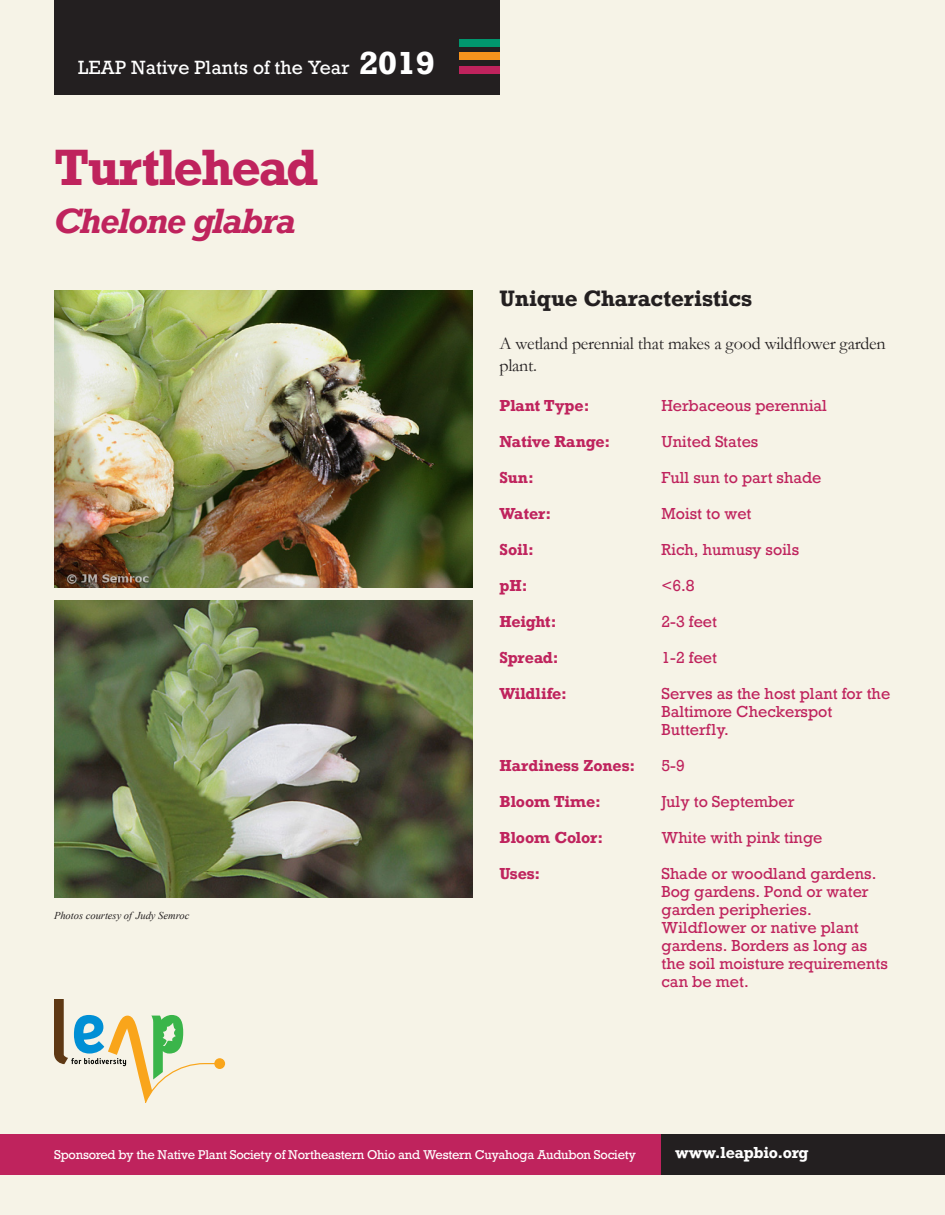
<style>
.page{position:relative;width:945px;height:1215px;background:#f6f3e7}
.page>*{position:absolute;margin:0;border:0;box-sizing:border-box;transform-origin:0 0}
.t1{font:700 48px "Rockwell";letter-spacing:-.03em;color:#bf235d}
.t2{font:italic 700 33px "Rockwell";letter-spacing:-.045em;color:#bf235d}
.t3{font:700 21px "Rockwell";color:#231f20}
.t4{font:18px/21.6px "Garamond";letter-spacing:-.015em;color:#231f20}
.t5{font:18px "Rockwell";color:#fff}
.t6{font:15px/18px "Rockwell";color:#bf235d}
.t7{font:700 15px "Rockwell";letter-spacing:-.01em;color:#bf235d}
.t8{font:700 15px "Rockwell";letter-spacing:-.02em;color:#fff}
.t9{font:12px "Rockwell";letter-spacing:-.02em;color:#fff}
.t10{font:italic 10.5px "Times New Roman";color:#231f20}
.s1{font-weight:700;font-size:30px}
</style>
<div class="page">
<svg style="left:54px;top:999px;width:163px;height:104px"></svg>
<div style="left:214px;top:1058px;width:11px;height:11px;background:#f9a51b;border-radius:50%"></div>
<div style="left:0;top:1134px;width:662px;height:40px;background:#bf235d"></div>
<div style="left:662px;top:1134px;width:283px;height:40px;background:#231f20"></div>
<img style="left:54px;top:290px;width:418px;height:297px">
<img style="left:54px;top:601px;width:418px;height:297px">
<div style="left:54px;top:0;width:446px;height:94px;background:#231f20"></div>
<div style="left:459px;top:39px;width:41px;height:7px;background:#00966e"></div>
<div style="left:459px;top:53px;width:41px;height:7px;background:#f7931d"></div>
<div style="left:459px;top:66px;width:41px;height:8px;background:#bf235d"></div>
<p class="t5" style="left:78px;top:62px;width:358px">LEAP Native Plants of the Year <span class="s1">2019</span></p>
<h1 class="t1" style="left:54px;top:152px;width:266px">Turtlehead</h1>
<h2 class="t2" style="left:54px;top:210px;width:244px">Chelone glabra</h2>
<p class="t10" style="left:54px;top:909px;width:137px">Photos courtesy of Judy Semroc</p>
<h3 class="t3" style="left:500px;top:292px;width:254px">Unique Characteristics</h3>
<p class="t4" style="left:500px;top:333px;width:388px">A wetland perennial that makes a good wildflower garden plant.</p>
<p class="t7" style="left:500px;top:400px;width:92px">Plant Type:</p>
<p class="t6" style="left:661px;top:399px;width:167px">Herbaceous perennial</p>
<p class="t7" style="left:500px;top:436px;width:112px">Native Range:</p>
<p class="t6" style="left:661px;top:435px;width:99px">United States</p>
<p class="t7" style="left:500px;top:472px;width:36px">Sun:</p>
<p class="t6" style="left:661px;top:471px;width:162px">Full sun to part shade</p>
<p class="t7" style="left:500px;top:508px;width:53px">Water:</p>
<p class="t6" style="left:661px;top:507px;width:92px">Moist to wet</p>
<p class="t7" style="left:500px;top:544px;width:36px">Soil:</p>
<p class="t6" style="left:662px;top:543px;width:139px">Rich, humusy soils</p>
<p class="t7" style="left:500px;top:580px;width:30px">pH:</p>
<p class="t6" style="left:662px;top:579px;width:35px">&lt;6.8</p>
<p class="t7" style="left:500px;top:616px;width:58px">Height:</p>
<p class="t6" style="left:661px;top:615px;width:57px">2-3 feet</p>
<p class="t7" style="left:500px;top:652px;width:61px">Spread:</p>
<p class="t6" style="left:662px;top:651px;width:57px">1-2 feet</p>
<p class="t7" style="left:500px;top:688px;width:69px">Wildlife:</p>
<p class="t6" style="left:662px;top:687px;width:230px">Serves as the host plant for the<br>Baltimore Checkerspot<br>Butterfly.</p>
<p class="t7" style="left:500px;top:760px;width:137px">Hardiness Zones:</p>
<p class="t6" style="left:661px;top:759px;width:25px">5-9</p>
<p class="t7" style="left:500px;top:796px;width:103px">Bloom Time:</p>
<p class="t6" style="left:661px;top:795px;width:135px">July to September</p>
<p class="t7" style="left:500px;top:832px;width:105px">Bloom Color:</p>
<p class="t6" style="left:661px;top:831px;width:163px">White with pink tinge</p>
<p class="t7" style="left:500px;top:868px;width:42px">Uses:</p>
<p class="t6" style="left:661px;top:867px;width:228px">Shade or woodland gardens.<br>Bog gardens. Pond or water garden peripheries.<br>Wildflower or native plant gardens. Borders as long as the soil moisture requirements can be met.</p>
<p class="t9" style="left:54px;top:1151px;width:584px">Sponsored by the Native Plant Society of Northeastern Ohio and Western Cuyahoga Audubon Society</p>
<p class="t8" style="left:675px;top:1148px;width:135px">www.leapbio.org</p>
</div>
